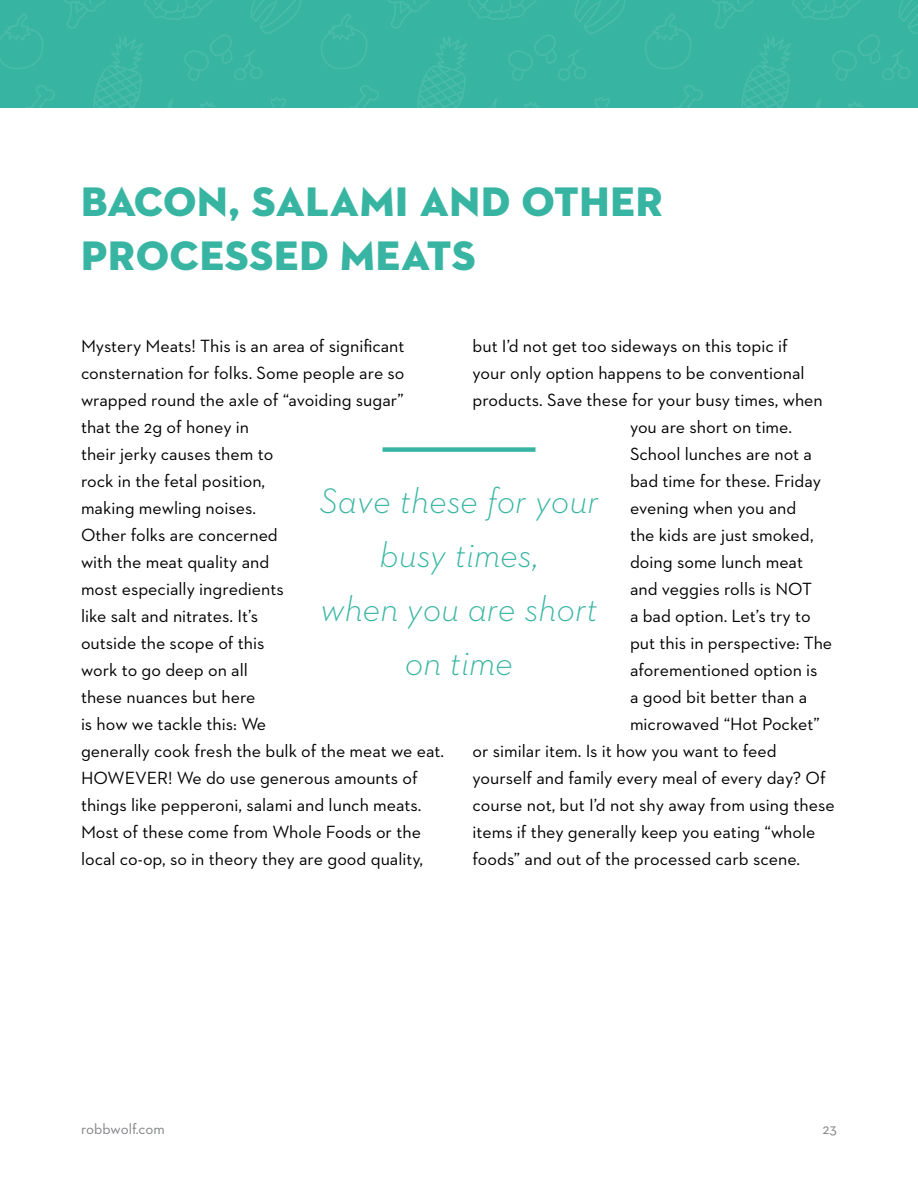
<style>
.page{position:relative;width:918px;height:1188px;background:#fff}
.page>*{position:absolute;margin:0;border:0;box-sizing:border-box;transform-origin:0 0}
.t1{font:42px/54px "Neutraface 2 Display Titling";letter-spacing:.02em;color:#38b5a2}
.t2{font:italic 300 36px/54px "Neutraface 2 Text";color:#38b5a2;text-align:center}
.t3{font:18px/27px "Neutraface 2 Text";color:#000}
.t4{font:15px "Neutraface 2 Text";color:#808285}
</style>
<div class="page">
<svg style="left:0;top:0;width:918px;height:108px;background:#38b5a2"></svg>
<div style="left:382px;top:447px;width:154px;height:5px;background:#38b5a2"></div>
<h1 class="t1" style="left:81px;top:175px;width:583px">BACON, SALAMI AND OTHER<br>PROCESSED MEATS</h1>
<p class="t3" style="left:81px;top:332px;width:365px">Mystery Meats! This is an area of significant consternation for folks. Some people are so wrapped round the axle of “avoiding sugar”<br>that the 2g of honey in<br>their jerky causes them to<br>rock in the fetal position,<br>making mewling noises.<br>Other folks are concerned<br>with the meat quality and<br>most especially ingredients<br>like salt and nitrates. It’s<br>outside the scope of this<br>work to go deep on all<br>these nuances but here<br>is how we tackle this: We<br>generally cook fresh the bulk of the meat we eat.<br>HOWEVER! We do use generous amounts of things like pepperoni, salami and lunch meats.<br>Most of these come from Whole Foods or the local co-op, so in theory they are good quality,</p>
<p class="t3" style="left:472px;top:332px;width:317px">but I’d not get too sideways on this topic if</p>
<p class="t3" style="left:472px;top:359px;width:334px">your only option happens to be conventional</p>
<p class="t3" style="left:472px;top:386px;width:352px">products. Save these for your busy times, when</p>
<p class="t3" style="left:630px;top:413px;width:164px">you are short on time.</p>
<p class="t3" style="left:630px;top:440px;width:183px">School lunches are not a</p>
<p class="t3" style="left:630px;top:467px;width:193px">bad time for these. Friday</p>
<p class="t3" style="left:630px;top:494px;width:168px">evening when you and</p>
<p class="t3" style="left:630px;top:521px;width:185px">the kids are just smoked,</p>
<p class="t3" style="left:630px;top:548px;width:175px">doing some lunch meat</p>
<p class="t3" style="left:630px;top:575px;width:184px">and veggies rolls is NOT</p>
<p class="t3" style="left:630px;top:602px;width:182px">a bad option. Let’s try to</p>
<p class="t3" style="left:630px;top:629px;width:204px">put this in perspective: The</p>
<p class="t3" style="left:630px;top:656px;width:189px">aforementioned option is</p>
<p class="t3" style="left:630px;top:683px;width:179px">a good bit better than a</p>
<p class="t3" style="left:630px;top:710px;width:191px">microwaved “Hot Pocket”</p>
<p class="t3" style="left:472px;top:737px;width:306px">or similar item. Is it how you want to feed</p>
<p class="t3" style="left:472px;top:764px;width:355px">yourself and family every meal of every day? Of</p>
<p class="t3" style="left:472px;top:791px;width:364px">course not, but I’d not shy away from using these</p>
<p class="t3" style="left:472px;top:818px;width:345px">items if they generally keep you eating “whole</p>
<p class="t3" style="left:472px;top:845px;width:329px">foods” and out of the processed carb scene.</p>
<h2 class="t2" style="left:320px;top:473px;width:280px">Save these for your busy times,<br>when you are short on time</h2>
<p class="t4" style="left:81px;top:1119px;width:85px">robbwolf.com</p>
<p class="t4" style="left:823px;top:1119px;width:16px">23</p>
</div>
